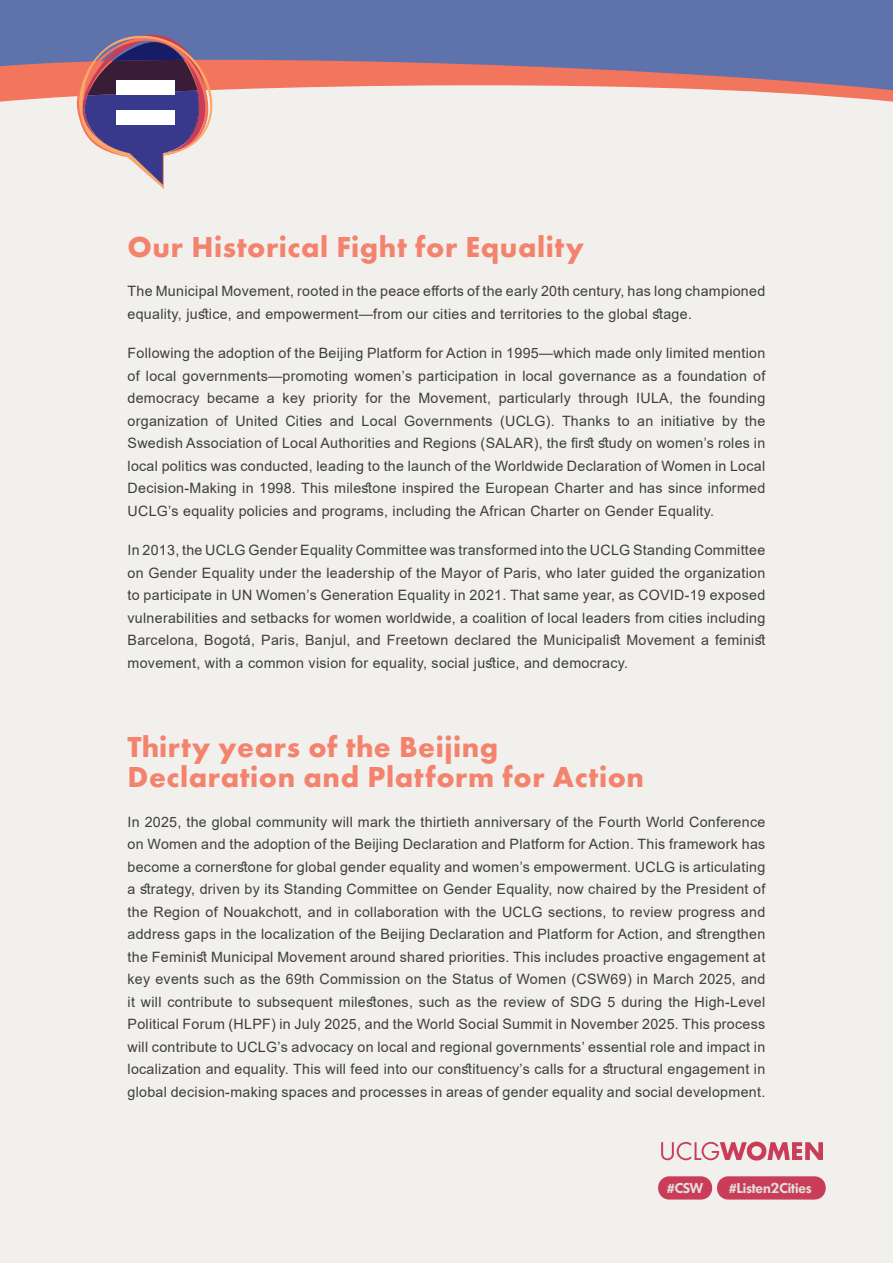
<style>
.page{position:relative;width:893px;height:1263px;background:#fff}
.page>*{position:absolute;margin:0;border:0;box-sizing:border-box;transform-origin:0 0}
.Titulo_1{font:700 30px/30px "Futura PT";letter-spacing:.02em;color:#f4836e}
.Body{font:14.25px/22.5px "Arial";letter-spacing:.02em;color:#3e3e3f;text-align:justify}
.t1{font:600 13.95px "Futura TS";color:#e3e0db}
</style>
<div class="page">
<div style="left:0;top:102px;width:893px;height:1161px;background:#f2f0ed"></div>
<svg style="left:661px;top:1141px;width:162px;height:19px;background:#df9ea9"></svg>
<div style="left:717px;top:1176px;width:109px;height:23px;background:#c93d59;border-radius:11px"></div>
<div style="left:658px;top:1176px;width:54px;height:23px;background:#c93d59;border-radius:11px"></div>
<svg style="left:0;top:90px;width:892px;height:12px;background:#f2dad4"></svg>
<svg style="left:0;top:0;width:892px;height:90px;background:#7d769d"></svg>
<svg style="left:72px;top:20px;width:177px;height:169px;background:#9a87a2"></svg>
<div style="left:116px;top:80px;width:59px;height:15px;background:#fff"></div>
<div style="left:116px;top:110px;width:59px;height:15px;background:#fff"></div>
<svg style="left:892px;top:0;width:1px;height:102px"></svg>
<p class="Titulo_1" style="left:128px;top:231px;width:458px">Our Historical Fight for Equality</p>
<p class="Body" style="left:128px;top:280px;width:639px">The Municipal Movement, rooted in the peace efforts of the early 20th century, has long championed equality, justice, and empowerment—from our cities and territories to the global stage.</p>
<p class="Body" style="left:128px;top:342px;width:639px">Following the adoption of the Beijing Platform for Action in 1995—which made only limited mention of local governments—promoting women’s participation in local governance as a foundation of democracy became a key priority for the Movement, particularly through IULA, the founding organization of United Cities and Local Governments (UCLG). Thanks to an initiative by the Swedish Association of Local Authorities and Regions (SALAR), the first study on women’s roles in local politics was conducted, leading to the launch of the Worldwide Declaration of Women in Local Decision-Making in 1998. This milestone inspired the European Charter and has since informed UCLG’s equality policies and programs, including the African Charter on Gender Equality.</p>
<p class="Body" style="left:128px;top:539px;width:639px">In 2013, the UCLG Gender Equality Committee was transformed into the UCLG Standing Committee on Gender Equality under the leadership of the Mayor of Paris, who later guided the organization to participate in UN Women’s Generation Equality in 2021. That same year, as COVID-19 exposed vulnerabilities and setbacks for women worldwide, a coalition of local leaders from cities including Barcelona, Bogotá, Paris, Banjul, and Freetown declared the Municipalist Movement a feminist movement, with a common vision for equality, social justice, and democracy.</p>
<p class="Titulo_1" style="left:128px;top:732px;width:518px">Thirty years of the Beijing<br>Declaration and Platform for Action</p>
<p class="Body" style="left:128px;top:810px;width:639px">In 2025, the global community will mark the thirtieth anniversary of the Fourth World Conference on Women and the adoption of the Beijing Declaration and Platform for Action. This framework has become a cornerstone for global gender equality and women’s empowerment. UCLG is articulating a strategy, driven by its Standing Committee on Gender Equality, now chaired by the President of the Region of Nouakchott, and in collaboration with the UCLG sections, to review progress and address gaps in the localization of the Beijing Declaration and Platform for Action, and strengthen the Feminist Municipal Movement around shared priorities. This includes proactive engagement at key events such as the 69th Commission on the Status of Women (CSW69) in March 2025, and it will contribute to subsequent milestones, such as the review of SDG 5 during the High-Level Political Forum (HLPF) in July 2025, and the World Social Summit in November 2025. This process will contribute to UCLG’s advocacy on local and regional governments’ essential role and impact in localization and equality. This will feed into our constituency’s calls for a structural engagement in global decision-making spaces and processes in areas of gender equality and social development.</p>
<p class="t1" style="left:667px;top:1178px;width:38px">#CSW</p>
<p class="t1" style="left:729px;top:1178px;width:84px">#Listen2Cities</p>
</div>
